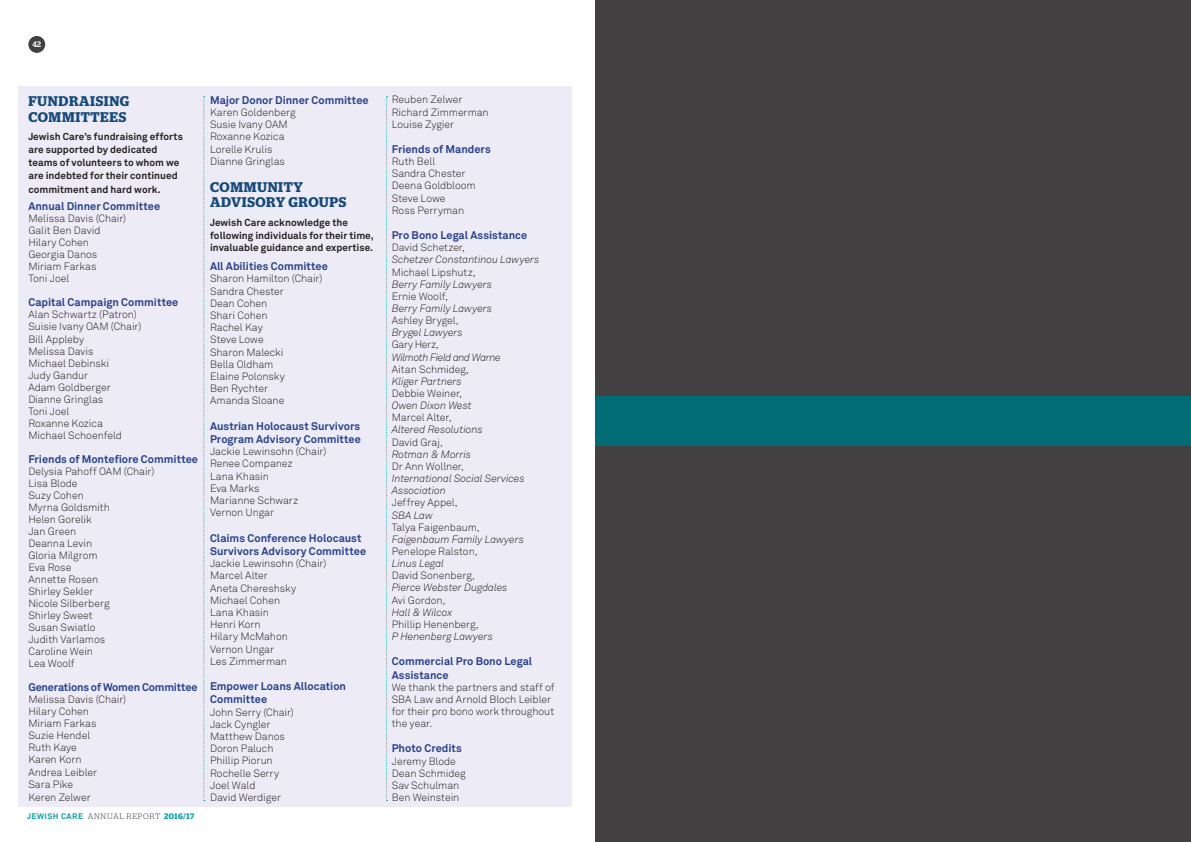
<style>
.page{position:relative;width:1191px;height:842px;background:#fff}
.page>*{position:absolute;margin:0;border:0;box-sizing:border-box;transform-origin:0 0}
.t1{font:600 14px/15.5px "Stag";letter-spacing:.04em;color:#144a7c}
.t2{font:700 11px/13.2px "Akkurat";color:#253f8e}
.t3{font:700 11px "Akkurat";letter-spacing:-.02em;color:#253f8e}
.t4{font:300 10.5px/12px "Akkurat";letter-spacing:-.005em;color:#231f20}
.t5{font:italic 300 10.5px/12.1px "Akkurat";letter-spacing:-.005em;color:#231f20}
.t6{font:italic 300 10.5px "Akkurat";letter-spacing:-.035em;color:#231f20}
.t7{font:300 10.5px "Akkurat";letter-spacing:-.03em;color:#231f20}
.t8{font:700 10px/13px "Akkurat";letter-spacing:.005em;color:#231f20}
.t9{font:300 8px "Stag";letter-spacing:.095em;color:#424041}
.t10{font:500 8px "Stag";color:#fff}
.s1{font-family:"Akkurat";font-weight:700;color:#009fa1}
.s2{font-weight:600;color:#009fa1}
</style>
<div class="page">
<div style="left:595px;top:0;width:596px;height:842px;background:#424041"></div>
<div style="left:28px;top:36px;width:17px;height:17px;background:#424041;border-radius:50%"></div>
<div style="left:18px;top:86px;width:554px;height:720px;background:#edebf5"></div>
<svg style="left:203px;top:96px;width:2px;height:705px"></svg>
<svg style="left:386px;top:96px;width:1px;height:705px"></svg>
<div style="left:595px;top:396px;width:596px;height:50px;background:#006c76"></div>
<p class="t10" style="left:32px;top:40px;width:10px">42</p>
<h1 class="t1" style="left:28px;top:93px;width:102px">FUNDRAISING<br>COMMITTEES</h1>
<p class="t8" style="left:28px;top:130px;width:156px">Jewish Care’s fundraising efforts are supported by dedicated teams of volunteers to whom we are indebted for their continued commitment and hard work.</p>
<p class="t2" style="left:28px;top:200px;width:133px">Annual Dinner Committee</p>
<p class="t4" style="left:28px;top:212px;width:99px">Melissa Davis (Chair)<br>Galit Ben David<br>Hilary Cohen<br>Georgia Danos<br>Miriam Farkas<br>Toni Joel</p>
<p class="t2" style="left:28px;top:296px;width:152px">Capital Campaign Committee</p>
<p class="t4" style="left:28px;top:309px;width:115px">Alan Schwartz (Patron)<br>Suisie Ivany OAM (Chair)<br>Bill Appleby<br>Melissa Davis<br>Michael Debinski<br>Judy Gandur<br>Adam Goldberger<br>Dianne Gringlas<br>Toni Joel<br>Roxanne Kozica<br>Michael Schoenfeld</p>
<p class="t2" style="left:28px;top:452px;width:171px">Friends of Montefiore Committee</p>
<p class="t4" style="left:28px;top:465px;width:128px">Delysia Pahoff OAM (Chair)<br>Lisa Blode<br>Suzy Cohen<br>Myrna Goldsmith<br>Helen Gorelik<br>Jan Green<br>Deanna Levin<br>Gloria Milgrom<br>Eva Rose<br>Annette Rosen<br>Shirley Sekler<br>Nicole Silberberg<br>Shirley Sweet<br>Susan Swiatlo<br>Judith Varlamos<br>Caroline Wein<br>Lea Woolf</p>
<p class="t3" style="left:28px;top:680px;width:171px">Generations of Women Committee</p>
<p class="t4" style="left:28px;top:693px;width:99px">Melissa Davis (Chair)<br>Hilary Cohen<br>Miriam Farkas<br>Suzie Hendel<br>Ruth Kaye<br>Karen Korn<br>Andrea Leibler<br>Sara Pike</p>
<p class="t4" style="left:28px;top:791px;width:64px">Keren Zelwer</p>
<p class="t9" style="left:27px;top:812px;width:169px"><span class="s1">JEWISH CARE</span> ANNUAL REPORT <span class="s2">2016/17</span></p>
<p class="t2" style="left:210px;top:93px;width:160px">Major Donor Dinner Committee</p>
<p class="t4" style="left:210px;top:106px;width:87px">Karen Goldenberg<br>Susie Ivany OAM<br>Roxanne Kozica<br>Lorelle Krulis<br>Dianne Gringlas</p>
<h1 class="t1" style="left:210px;top:180px;width:138px;line-height:15.2px">COMMUNITY<br>ADVISORY GROUPS</h1>
<p class="t8" style="left:210px;top:216px;width:165px;line-height:12.7px">Jewish Care acknowledge the following individuals for their time, invaluable guidance and expertise.</p>
<p class="t2" style="left:210px;top:259px;width:119px">All Abilities Committee</p>
<p class="t4" style="left:210px;top:272px;width:114px">Sharon Hamilton (Chair)<br>Sandra Chester<br>Dean Cohen<br>Shari Cohen<br>Rachel Kay<br>Steve Lowe<br>Sharon Malecki<br>Bella Oldham<br>Elaine Polonsky<br>Ben Rychter<br>Amanda Sloane</p>
<p class="t2" style="left:210px;top:419px;width:152px">Austrian Holocaust Survivors<br>Program Advisory Committee</p>
<p class="t4" style="left:210px;top:445px;width:118px">Jackie Lewinsohn (Chair)<br>Renee Companez<br>Lana Khasin<br>Eva Marks<br>Marianne Schwarz<br>Vernon Ungar</p>
<p class="t2" style="left:210px;top:531px;width:158px">Claims Conference Holocaust<br>Survivors Advisory Committee</p>
<p class="t4" style="left:210px;top:557px;width:118px">Jackie Lewinsohn (Chair)<br>Marcel Alter<br>Aneta Chereshsky<br>Michael Cohen<br>Lana Khasin<br>Henri Korn<br>Hilary McMahon<br>Vernon Ungar<br>Les Zimmerman</p>
<p class="t2" style="left:210px;top:679px;width:138px">Empower Loans Allocation<br>Committee</p>
<p class="t4" style="left:210px;top:706px;width:85px">John Serry (Chair)<br>Jack Cyngler<br>Matthew Danos<br>Doron Paluch<br>Phillip Piorun<br>Rochelle Serry<br>Joel Wald<br>David Werdiger</p>
<p class="t4" style="left:392px;top:93px;width:98px">Reuben Zelwer<br>Richard Zimmerman<br>Louise Zygier</p>
<p class="t2" style="left:392px;top:142px;width:101px">Friends of Manders</p>
<p class="t4" style="left:392px;top:155px;width:85px">Ruth Bell<br>Sandra Chester<br>Deena Goldbloom<br>Steve Lowe<br>Ross Perryman</p>
<p class="t2" style="left:392px;top:228px;width:137px">Pro Bono Legal Assistance</p>
<p class="t4" style="left:392px;top:241px;width:75px">David Schetzer,</p>
<p class="t5" style="left:392px;top:253px;width:149px">Schetzer Constantinou Lawyers</p>
<p class="t4" style="left:392px;top:266px;width:85px">Michael Lipshutz,</p>
<p class="t5" style="left:392px;top:278px;width:102px">Berry Family Lawyers</p>
<p class="t4" style="left:392px;top:290px;width:58px">Ernie Woolf,</p>
<p class="t5" style="left:392px;top:302px;width:102px">Berry Family Lawyers</p>
<p class="t4" style="left:392px;top:314px;width:68px">Ashley Brygel,</p>
<p class="t5" style="left:392px;top:326px;width:73px">Brygel Lawyers</p>
<p class="t7" style="left:392px;top:338px;width:49px">Gary Herz,</p>
<p class="t6" style="left:392px;top:350px;width:110px">Wilmoth Field and Warne</p>
<p class="t4" style="left:392px;top:363px;width:79px">Aitan Schmideg,</p>
<p class="t5" style="left:392px;top:375px;width:72px">Kliger Partners</p>
<p class="t4" style="left:392px;top:387px;width:72px">Debbie Weiner,</p>
<p class="t5" style="left:392px;top:399px;width:82px">Owen Dixon West</p>
<p class="t4" style="left:392px;top:411px;width:61px">Marcel Alter,</p>
<p class="t5" style="left:392px;top:424px;width:92px">Altered Resolutions</p>
<p class="t4" style="left:392px;top:436px;width:53px">David Graj,</p>
<p class="t5" style="left:392px;top:448px;width:81px">Rotman &amp; Morris</p>
<p class="t4" style="left:392px;top:460px;width:74px">Dr Ann Wollner,</p>
<p class="t5" style="left:392px;top:472px;width:134px">International Social Services<br>Association</p>
<p class="t4" style="left:392px;top:496px;width:67px">Jeffrey Appel,</p>
<p class="t5" style="left:392px;top:509px;width:43px">SBA Law</p>
<p class="t4" style="left:392px;top:521px;width:89px">Talya Faigenbaum,</p>
<p class="t5" style="left:392px;top:533px;width:134px">Faigenbaum Family Lawyers</p>
<p class="t4" style="left:392px;top:545px;width:87px">Penelope Ralston,</p>
<p class="t5" style="left:392px;top:557px;width:54px">Linus Legal</p>
<p class="t4" style="left:392px;top:569px;width:85px">David Sonenberg,</p>
<p class="t5" style="left:392px;top:581px;width:117px">Pierce Webster Dugdales</p>
<p class="t4" style="left:392px;top:594px;width:55px">Avi Gordon,</p>
<p class="t5" style="left:392px;top:606px;width:62px">Hall &amp; Wilcox</p>
<p class="t4" style="left:392px;top:618px;width:88px">Phillip Henenberg,</p>
<p class="t5" style="left:392px;top:630px;width:103px">P Henenberg Lawyers</p>
<p class="t2" style="left:392px;top:655px;width:142px">Commercial Pro Bono Legal<br>Assistance</p>
<p class="t4" style="left:392px;top:681px;width:164px">We thank the partners and staff of<br>SBA Law and Arnold Bloch Leibler for their pro bono work throughout the year.</p>
<p class="t2" style="left:392px;top:742px;width:72px">Photo Credits</p>
<p class="t4" style="left:392px;top:755px;width:76px">Jeremy Blode<br>Dean Schmideg<br>Sav Schulman<br>Ben Weinstein</p>
</div>
